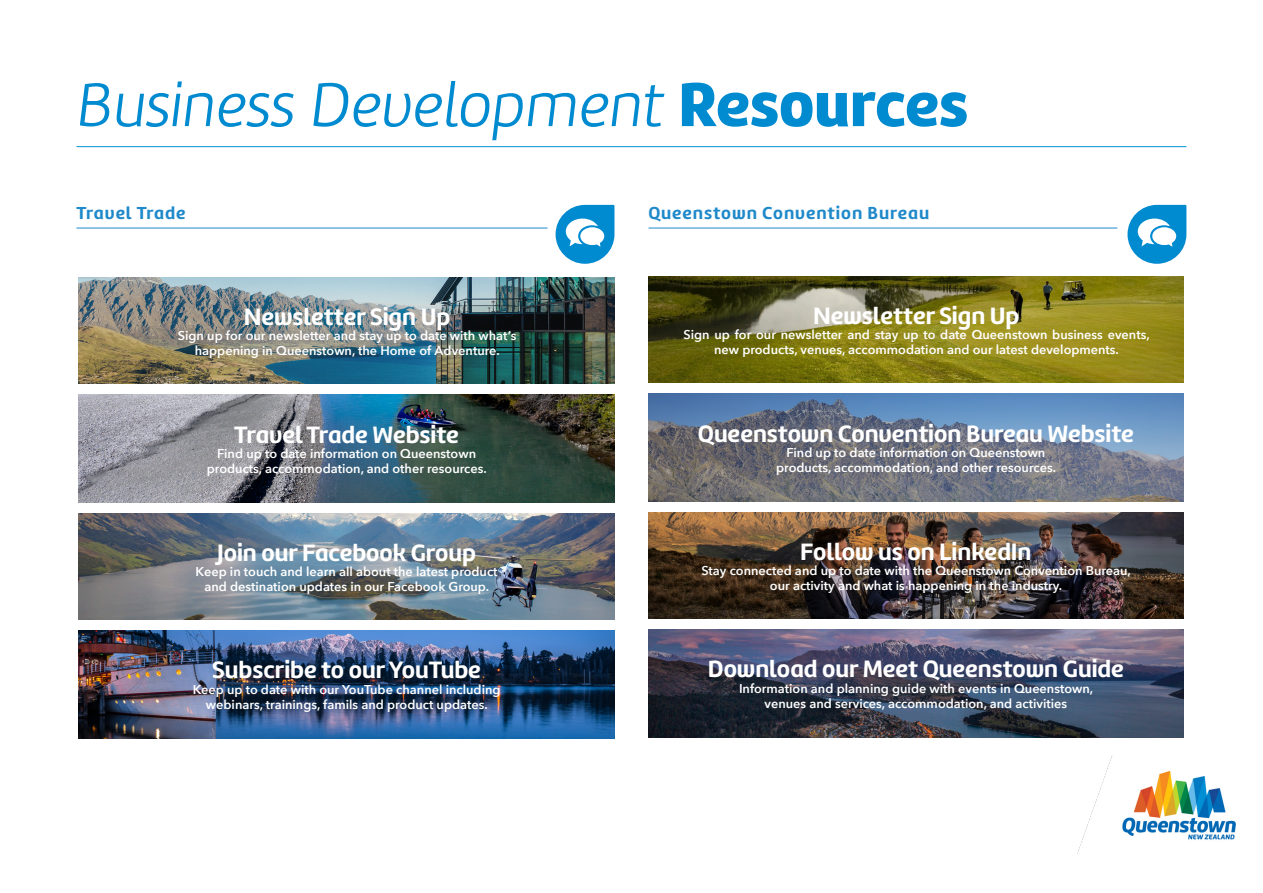
<style>
.page{position:relative;width:1263px;height:893px;background:#fff}
.page>*{position:absolute;margin:0;border:0;box-sizing:border-box;transform-origin:0 0}
.t1{font:italic 300 64.5px "Marine";letter-spacing:-.015em;color:#008ad0}
.t2{font:24.6px "Marine UP Bold";color:#fff}
.t3{font:18px "Marine UP Bold";letter-spacing:.05em;color:#1f89ca}
.t4{font:600 12.75px/15.3px "Avenir Next LT Pro";color:#fff;text-align:center}
.s1{font-family:"Marine UP Black";font-weight:400;font-style:normal}
</style>
<div class="page">
<hr style="left:77px;top:146px;width:1109px;height:1px;background:#0091d4">
<hr style="left:76px;top:228px;width:471px;height:1px;background:#1f89ca">
<hr style="left:648px;top:228px;width:469px;height:1px;background:#1f89ca">
<img style="left:79px;top:277px;width:535px;height:107px">
<img style="left:79px;top:395px;width:535px;height:107px">
<img style="left:79px;top:513px;width:535px;height:107px">
<img style="left:79px;top:630px;width:535px;height:108px">
<svg style="left:1127px;top:205px;width:59px;height:59px"></svg>
<svg style="left:555px;top:205px;width:59px;height:59px"></svg>
<img style="left:648px;top:276px;width:536px;height:107px">
<img style="left:648px;top:394px;width:536px;height:107px">
<img style="left:648px;top:512px;width:536px;height:107px">
<img style="left:648px;top:629px;width:536px;height:108px">
<img style="left:1078px;top:756px;width:158px;height:96px">
<p class="t1" style="left:77px;top:65px;width:893px">Business Development <span class="s1">Resources</span></p>
<p class="t3" style="left:76px;top:201px;width:111px">Travel Trade</p>
<p class="t3" style="left:648px;top:201px;width:282px">Queenstown Convention Bureau</p>
<p class="t2" style="left:244px;top:300px;width:208px">Newsletter Sign Up</p>
<p class="t4" style="left:178px;top:328px;width:340px">Sign up for our newsletter and stay up to date with what’s</p>
<p class="t4" style="left:195px;top:343px;width:307px">happening in Queenstown, the Home of Adventure.</p>
<p class="t2" style="left:234px;top:418px;width:226px">Travel Trade Website</p>
<p class="t4" style="left:217px;top:446px;width:260px">Find up to date information on Queenstown</p>
<p class="t4" style="left:207px;top:461px;width:281px">products, accommodation, and other resources.</p>
<p class="t2" style="left:217px;top:536px;width:260px">Join our Facebook Group</p>
<p class="t4" style="left:196px;top:564px;width:303px">Keep in touch and learn all about the latest product</p>
<p class="t4" style="left:204px;top:579px;width:286px">and destination updates in our Facebook Group.</p>
<p class="t2" style="left:212px;top:654px;width:270px">Subscribe to our YouTube</p>
<p class="t4" style="left:193px;top:681px;width:309px">Keep up to date with our YouTube channel including</p>
<p class="t4" style="left:206px;top:697px;width:283px">webinars, trainings, famils and product updates.</p>
<p class="t2" style="left:813px;top:299px;width:208px">Newsletter Sign Up</p>
<p class="t4" style="left:683px;top:327px;width:468px">Sign up for our newsletter and stay up to date Queenstown business events, new products, venues, accommodation and our latest developments.</p>
<p class="t2" style="left:698px;top:417px;width:438px">Queenstown Convention Bureau Website</p>
<p class="t4" style="left:786px;top:445px;width:260px">Find up to date information on Queenstown</p>
<p class="t4" style="left:776px;top:460px;width:281px">products, accommodation, and other resources.</p>
<p class="t2" style="left:800px;top:535px;width:233px">Follow us on LinkedIn</p>
<p class="t4" style="left:701px;top:563px;width:431px">Stay connected and up to date with the Queenstown Convention Bureau,</p>
<p class="t4" style="left:770px;top:578px;width:294px">our activity and what is happening in the industry.</p>
<p class="t2" style="left:708px;top:653px;width:418px">Download our Meet Queenstown Guide</p>
<p class="t4" style="left:739px;top:680px;width:356px">Information and planning guide with events in Queenstown,</p>
<p class="t4" style="left:764px;top:696px;width:304px">venues and services, accommodation, and activities</p>
</div>
